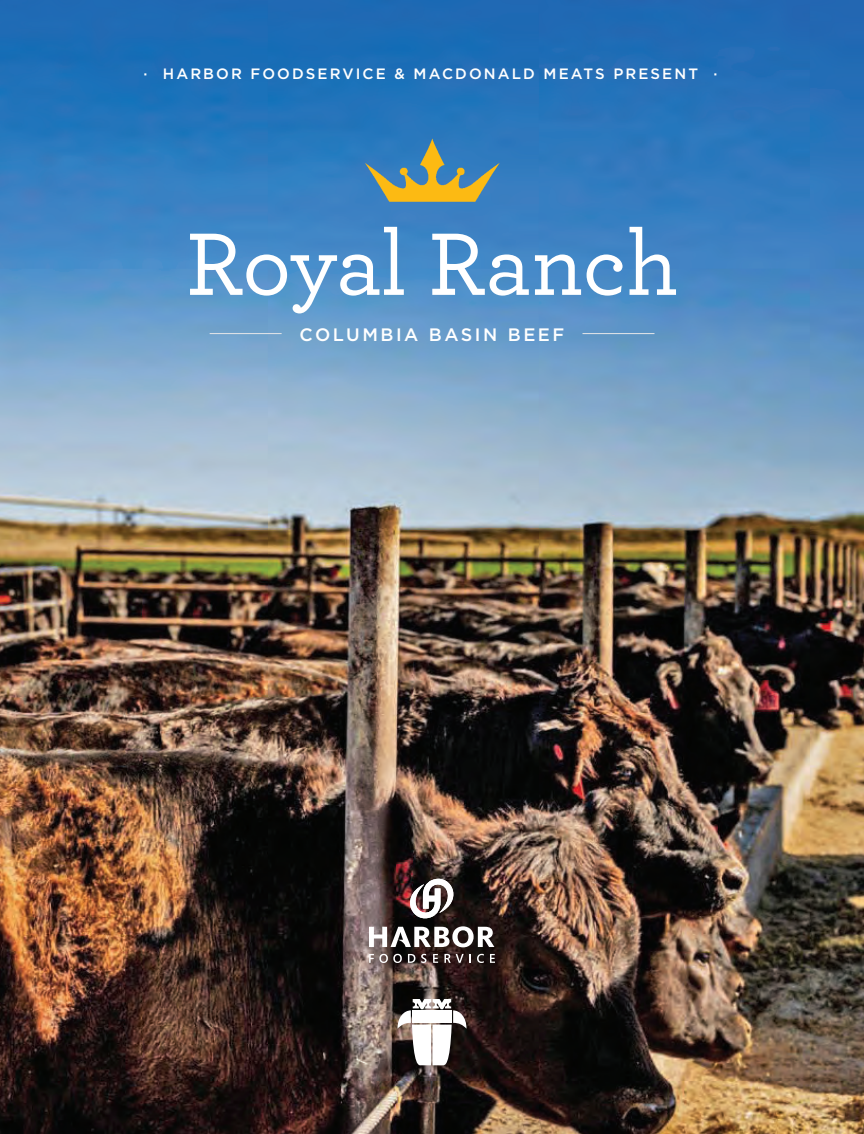
<style>
.page{position:relative;width:864px;height:1134px;background:#fff}
.page>*{position:absolute;margin:0;border:0;box-sizing:border-box;transform-origin:0 0}
.t1{font:500 93px "Archer";letter-spacing:-.01em;color:#fff}
.t2{font:500 18px "Gotham";letter-spacing:.14em;color:#fff}
.t3{font:500 15px "Gotham";letter-spacing:.14em;color:#fff}
</style>
<div class="page">
<img style="left:0;top:0;width:864px;height:1134px">
<svg style="left:369px;top:954px;width:33px;height:9px"></svg>
<svg style="left:408px;top:954px;width:7px;height:9px"></svg>
<svg style="left:421px;top:954px;width:6px;height:9px"></svg>
<svg style="left:433px;top:954px;width:5px;height:9px"></svg>
<svg style="left:444px;top:954px;width:27px;height:9px"></svg>
<svg style="left:477px;top:954px;width:7px;height:9px"></svg>
<svg style="left:490px;top:954px;width:5px;height:9px"></svg>
<svg style="left:369px;top:879px;width:125px;height:68px"></svg>
<img style="left:352px;top:129px;width:162px;height:97px">
<svg style="left:398px;top:999px;width:69px;height:67px"></svg>
<hr style="left:210px;top:333px;width:72px;height:1px;background:#e6e7e9">
<hr style="left:582px;top:333px;width:72px;height:1px;background:#e6e7e9">
<p class="t3" style="left:144px;top:64px;width:575px">· HARBOR FOODSERVICE &amp; MACDONALD MEATS PRESENT ·</p>
<h1 class="t1" style="left:186px;top:197px;width:494px">Royal Ranch</h1>
<p class="t2" style="left:300px;top:323px;width:266px">COLUMBIA BASIN BEEF</p>
</div>
